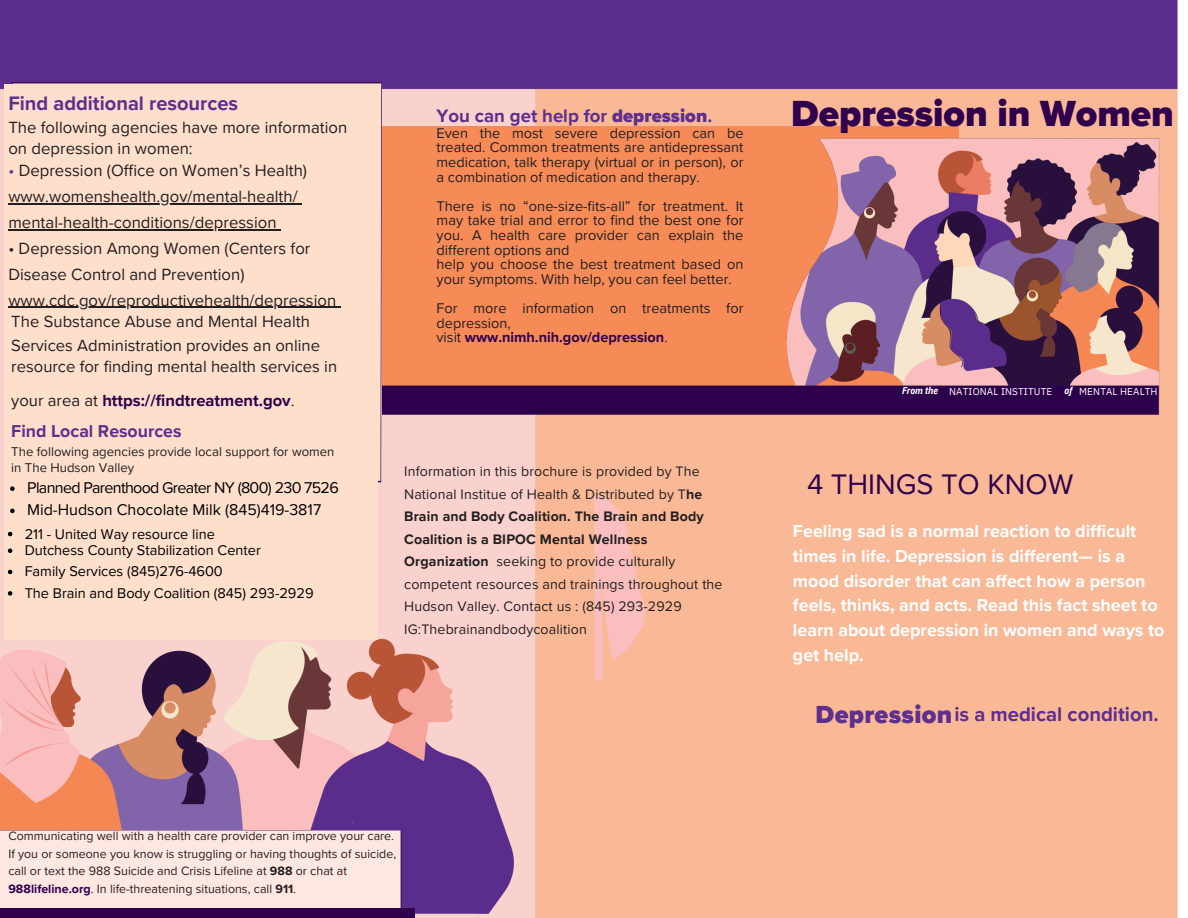
<style>
.page{position:relative;width:1188px;height:918px;background:#fff}
.page>*{position:absolute;margin:0;border:0;box-sizing:border-box;transform-origin:0 0}
.t1{font:900 37.5px "Proxima Nova";color:#30004e}
.t2{font:29.1px "Proxima Nova";color:#30004e}
.t3{font:900 25.5px "Proxima Nova";letter-spacing:.015em;color:#5e2f8d}
.t4{font:700 20.25px "Proxima Nova";color:#5e2f8d}
.t5{font:700 20.1px "Proxima Nova";color:#5e2f8d}
.t6{font:700 18.6px "Proxima Nova";color:#5e2f8d}
.t7{font:700 17.85px/24.8px "Proxima Nova";color:#fff}
.t8{font:700 17.7px "Proxima Nova";color:#5e2f8d}
.t9{font:16.65px/20.2px "Proxima Nova";color:#231f20}
.t10{font:16.05px "Proxima Nova";letter-spacing:-.04em;color:#000}
.t11{font:16.05px "Proxima Nova";color:#000}
.t12{font:14.55px/14.7px "Proxima Nova";color:#231f20;text-align:justify}
.t13{font:14.55px "Proxima Nova";color:#000}
.t14{font:14.1px/22.5px "Proxima Nova";letter-spacing:.01em;color:#231f20}
.t15{font:13.2px/16.4px "Proxima Nova";color:#231f20}
.t16{font:12.45px/17.5px "Proxima Nova";color:#231f20}
.t17{font:9.9px "IBM Plex Sans";letter-spacing:.015em;color:#fff}
.t18{font:italic 700 9.9px "IBM Plex Sans Cond";letter-spacing:-.01em;color:#fff}
.s1{color:#5e2f8d}
.s2{font-weight:700;color:#30004e}
.s3{font-weight:900}
.s4{font-weight:700}
</style>
<div class="page">
<img style="left:0;top:0;width:1178px;height:918px">
<div style="left:0;top:830px;width:401px;height:78px;background:#fee7e1"></div>
<div style="left:0;top:908px;width:414px;height:10px;background:#30004e"></div>
<img style="left:382px;top:132px;width:783px;height:290px">
<div style="left:4px;top:85px;width:374px;height:555px;background:#fedfcc"></div>
<hr style="left:8px;top:203px;width:290px;height:1px;background:#231f20">
<hr style="left:8px;top:229px;width:269px;height:1px;background:#231f20">
<hr style="left:8px;top:307px;width:328px;height:1px;background:#231f20">
<svg style="left:10px;top:486px;width:5px;height:5px"></svg>
<svg style="left:10px;top:509px;width:5px;height:4px"></svg>
<svg style="left:8px;top:532px;width:4px;height:4px"></svg>
<svg style="left:8px;top:570px;width:4px;height:4px"></svg>
<svg style="left:8px;top:548px;width:4px;height:5px"></svg>
<svg style="left:8px;top:591px;width:4px;height:5px"></svg>
<p class="t5" style="left:8px;top:91px;width:231px">Find additional resources</p>
<p class="t9" style="left:8px;top:118px;width:341px">The following agencies have more information on depression in women:</p>
<p class="t9" style="left:8px;top:161px;width:300px"><span class="s1">•</span> Depression (Office on Women’s Health)</p>
<p class="t9" style="left:8px;top:187px;width:291px">www.womenshealth.gov/mental-health/</p>
<p class="t9" style="left:8px;top:213px;width:270px">mental-health-conditions/depression</p>
<p class="t9" style="left:8px;top:236px;width:304px;line-height:25.8px">• Depression Among Women (Centers for<br>Disease Control and Prevention)</p>
<p class="t9" style="left:8px;top:290px;width:329px">www.cdc.gov/reproductivehealth/depression</p>
<p class="t9" style="left:11px;top:310px;width:310px;line-height:23.7px">The Substance Abuse and Mental Health<br>Services Administration provides an online</p>
<p class="t9" style="left:11px;top:350px;width:327px;line-height:33.8px">resource for finding mental health services in your area at <span class="s2">https://findtreatment.gov</span>.</p>
<h2 class="t8" style="left:11px;top:421px;width:172px">Find Local Resources</h2>
<p class="t15" style="left:11px;top:443px;width:325px">The following agencies provide local support for women in The Hudson Valley</p>
<p class="t10" style="left:27px;top:478px;width:313px">Planned Parenthood Greater NY (800) 230 7526</p>
<h5 class="t11" style="left:27px;top:501px;width:296px">Mid-Hudson Chocolate Milk (845)419-3817</h5>
<p class="t13" style="left:25px;top:525px;width:192px">211 - United Way resource line</p>
<p class="t13" style="left:25px;top:563px;width:200px">Family Services (845)276-4600</p>
<p class="t13" style="left:25px;top:542px;width:238px">Dutchess County Stabilization Center</p>
<p class="t13" style="left:25px;top:585px;width:290px">The Brain and Body Coalition (845) 293-2929</p>
<p class="t6" style="left:437px;top:105px;width:277px">You can get help for <span class="s3">depression</span>.</p>
<h3 class="t12" style="left:437px;top:126px;width:308px">Even the most severe depression can be treated. Common treatments are antidepressant medication, talk therapy (virtual or in person), or a combination of medication and therapy.</h3>
<h4 class="t12" style="left:437px;top:199px;width:308px">There is no “one-size-fits-all” for treatment. It may take trial and error to find the best one for you. A health care provider can explain the different options and</h4>
<p class="t12" style="left:437px;top:257px;width:308px">help you choose the best treatment based on your symptoms. With help, you can feel better.</p>
<p class="t12" style="left:437px;top:301px;width:308px;text-align:left">For more information on treatments for depression,<br>visit <span class="s2">www.nimh.nih.gov/depression</span>.</p>
<p class="t14" style="left:404px;top:461px;width:320px">Information in this brochure is provided by The National Institue of Health &amp; Distributed by T<span class="s4">he Brain and Body Coalition. The Brain and Body Coalition is a BIPOC Mental Wellness Organization</span> seeking to provide culturally competent resources and trainings throughout the Hudson Valley. Contact us : (845) 293-2929<br>IG:Thebrainandbodycoalition</p>
<h1 class="t16" style="left:8px;top:827px;width:387px">Communicating well with a health care provider can improve your care.</h1>
<p class="t16" style="left:8px;top:845px;width:389px">If you or someone you know is struggling or having thoughts of suicide, call or text the 988 Suicide and Crisis Lifeline at <span class="s4">988</span> or chat at<br><span class="s2">988lifeline.org</span>. In life-threatening situations, call <span class="s4">911</span>.</p>
<p class="t1" style="left:791px;top:91px;width:384px">Depression in Women</p>
<p class="t18" style="left:902px;top:383px;width:37px">From the</p>
<p class="t17" style="left:949px;top:385px;width:105px">NATIONAL INSTITUTE</p>
<p class="t18" style="left:1064px;top:383px;width:10px">of</p>
<p class="t17" style="left:1079px;top:385px;width:80px">MENTAL HEALTH</p>
<p class="t2" style="left:807px;top:468px;width:268px">4 THINGS TO KNOW</p>
<p class="t7" style="left:793px;top:519px;width:373px">Feeling sad is a normal reaction to difficult times in life. Depression is different— is a mood disorder that can affect how a person feels, thinks, and acts. Read this fact sheet to learn about depression in women and ways to get help.</p>
<p class="t3" style="left:816px;top:699px;width:138px">Depression</p>
<p class="t4" style="left:954px;top:702px;width:206px">is a medical condition.</p>
</div>
